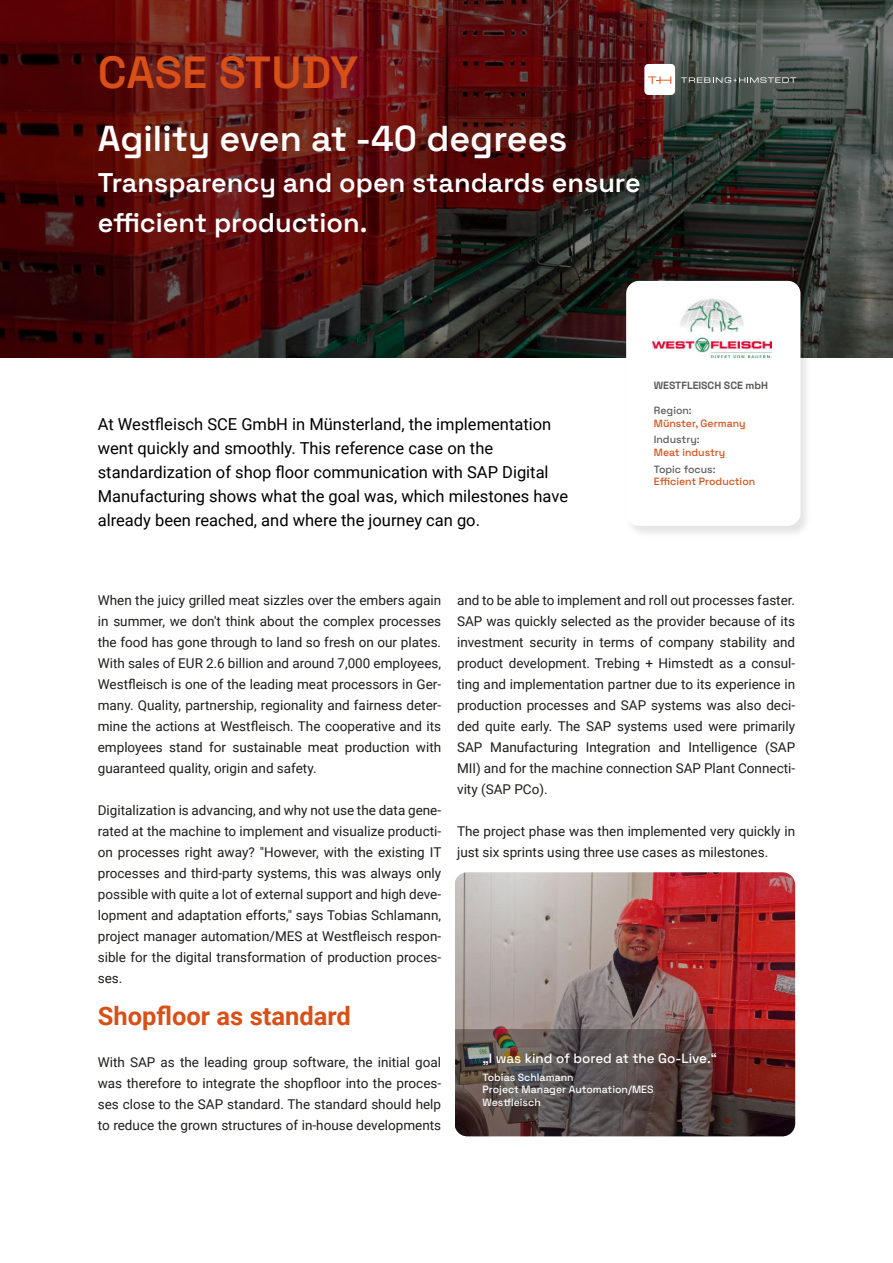
<style>
.page{position:relative;width:893px;height:1263px;background:#fff}
.page>*{position:absolute;margin:0;border:0;box-sizing:border-box;transform-origin:0 0}
.t1{font:600 45px "Space Grotesk";color:#d84f18}
.t2{font:600 36px "Space Grotesk";color:#fff}
.t3{font:600 27px/40.5px "Space Grotesk";color:#fff}
.t4{font:700 25.5px "Roboto";color:#d95017}
.t5{font:16.5px/24px "Roboto";color:#000}
.t6{font:13.5px/21px "Roboto";color:#1d1d1b;text-align:justify}
.t7{font:500 13.5px "Space Grotesk";color:#fff}
.t8{font:500 10.5px/12.6px "Space Grotesk";color:#fff}
.t9{font:500 10.5px "Space Grotesk";color:#d84f18}
.t10{font:500 10.5px "Space Grotesk";color:#5a5a59}
.t11{font:700 10.5px "Space Grotesk";color:#5a5a59}
</style>
<div class="page">
<div style="left:0;top:0;width:893px;height:358px;background:#000;opacity:.5"></div>
<img style="left:625px;top:281px;width:187px;height:253px">
<div style="left:626px;top:281px;width:174px;height:245px;background:#fff;border-radius:13px"></div>
<img style="left:652px;top:298px;width:119px;height:60px">
<img style="left:455px;top:872px;width:340px;height:264px;border-radius:13px">
<svg style="left:455px;top:1029px;width:340px;height:107px;background:#59403e"></svg>
<svg style="left:681px;top:77px;width:115px;height:6px"></svg>
<div style="left:644px;top:64px;width:31px;height:31px;background:#fff;border-radius:2px"></div>
<svg style="left:648px;top:76px;width:23px;height:8px"></svg>
<h1 class="t1" style="left:98px;top:39px;width:262px">CASE STUDY</h1>
<h2 class="t2" style="left:98px;top:112px;width:471px">Agility even at -40 degrees</h2>
<h3 class="t3" style="left:98px;top:160px;width:544px">Transparency and open standards ensure efficient production.</h3>
<p class="t5" style="left:98px;top:411px;width:472px">At Westfleisch SCE GmbH in Münsterland, the implementation went quickly and smoothly. This reference case on the standardization of shop floor communication with SAP Digital Manufacturing shows what the goal was, which milestones have already been reached, and where the journey can go.</p>
<p class="t11" style="left:654px;top:378px;width:116px">WESTFLEISCH SCE mbH</p>
<p class="t10" style="left:654px;top:403px;width:39px">Region:</p>
<p class="t9" style="left:654px;top:416px;width:93px">Münster, Germany</p>
<p class="t10" style="left:654px;top:432px;width:47px">Industry:</p>
<p class="t9" style="left:654px;top:445px;width:73px">Meat industry</p>
<p class="t10" style="left:654px;top:461px;width:63px">Topic focus:</p>
<p class="t9" style="left:654px;top:474px;width:103px">Efficient Production</p>
<p class="t6" style="left:98px;top:589px;width:345px">When the juicy grilled meat sizzles over the embers again in summer, we don't think about the complex processes the food has gone through to land so fresh on our plates.<br>With sales of EUR 2.6 billion and around 7,000 employees, Westfleisch is one of the leading meat processors in Ger&shy;many. Quality, partnership, regionality and fairness deter&shy;mine the actions at Westfleisch. The cooperative and its employees stand for sustainable meat production with guaranteed quality, origin and safety.</p>
<p class="t6" style="left:98px;top:799px;width:345px">Digitalization is advancing, and why not use the data gene&shy;rated at the machine to implement and visualize producti&shy;on processes right away? "However, with the existing IT processes and third-party systems, this was always only possible with quite a lot of external support and high deve&shy;lopment and adaptation efforts," says Tobias Schlamann, project manager automation/MES at Westfleisch respon&shy;sible for the digital transformation of production proces&shy;ses.</p>
<h3 class="t4" style="left:98px;top:998px;width:255px">Shopfloor as standard</h3>
<p class="t6" style="left:98px;top:1051px;width:345px">With SAP as the leading group software, the initial goal was therefore to integrate the shopfloor into the proces&shy;ses close to the SAP standard. The standard should help to reduce the grown structures of in-house developments</p>
<p class="t6" style="left:457px;top:589px;width:340px">and to be able to implement and roll out processes faster.<br>SAP was quickly selected as the provider because of its investment security in terms of company stability and product development. Trebing + Himstedt as a consul&shy;ting and implementation partner due to its experience in production processes and SAP systems was also deci&shy;ded quite early. The SAP systems used were primarily SAP Manufacturing Integration and Intelligence (SAP MII) and for the machine connection SAP Plant Connecti&shy;vity (SAP PCo).</p>
<p class="t6" style="left:457px;top:820px;width:340px">The project phase was then implemented very quickly in just six sprints using three use cases as milestones.</p>
<p class="t7" style="left:483px;top:1048px;width:236px">„I was kind of bored at the Go-Live.“</p>
<p class="t8" style="left:483px;top:1070px;width:172px">Tobias Schlamann<br>Project Manager Automation/MES<br>Westfleisch</p>
</div>
